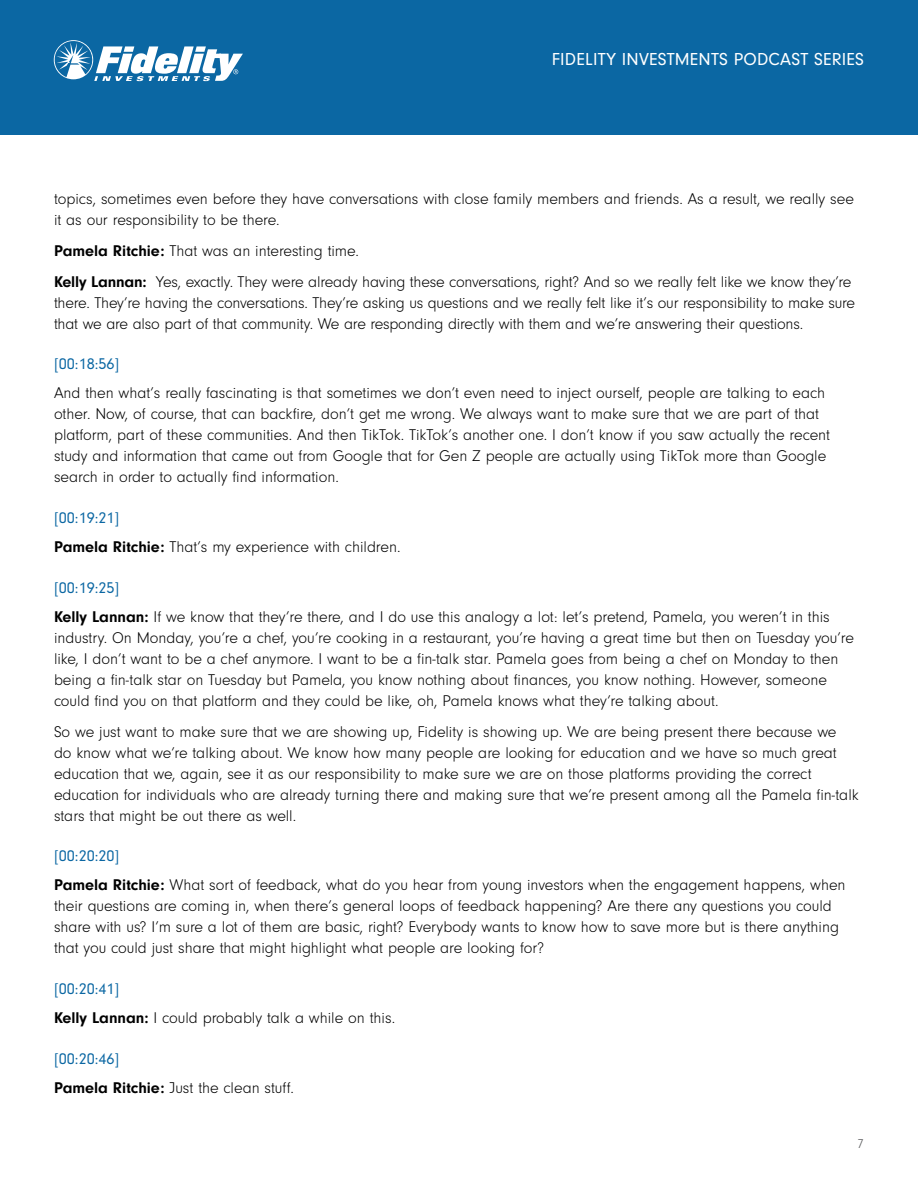
<style>
.page{position:relative;width:918px;height:1188px;background:#fff}
.page>*{position:absolute;margin:0;border:0;box-sizing:border-box;transform-origin:0 0}
.t1{font:18px "Neuzeit Gro";letter-spacing:.01em;color:#fff}
.t2{font:300 16.2px/21px "Neuzeit Gro";color:#000}
.t3{font:16.2px "Neuzeit Gro";color:#0b67a3}
.t4{font:300 13.5px "Neuzeit Gro";color:#58595b}
.s1{font-weight:700}
.s2{font-weight:400;color:#0b67a3}
</style>
<div class="page">
<div style="left:0;top:0;width:918px;height:135px;background:#0b67a3"></div>
<svg style="left:54px;top:40px;width:189px;height:41px"></svg>
<p class="t1" style="left:552px;top:49px;width:314px">FIDELITY INVESTMENTS PODCAST SERIES</p>
<p class="t2" style="left:54px;top:189px;width:801px">topics, sometimes even before they have conversations with close family members and friends. As a result, we really see it as our responsibility to be there.</p>
<p class="t2" style="left:54px;top:236px;width:799px;line-height:30.8px"><span class="s1">Pamela Ritchie:</span> That was an interesting time.<br><span class="s1">Kelly Lannan:</span> Yes, exactly. They were already having these conversations, right? And so we really felt like we know they’re</p>
<p class="t2" style="left:54px;top:292px;width:803px">there. They’re having the conversations. They’re asking us questions and we really felt like it’s our responsibility to make sure that we are also part of that community. We are responding directly with them and we’re answering their questions.</p>
<p class="t3" style="left:54px;top:355px;width:67px">[00:18:56]</p>
<p class="t2" style="left:54px;top:383px;width:778px">And then what’s really fascinating is that sometimes we don’t even need to inject ourself, people are talking to each other. Now, of course, that can backfire, don’t get me wrong. We always want to make sure that we are part of that platform, part of these communities. And then TikTok. TikTok’s another one. I don’t know if you saw actually the recent study and information that came out from Google that for Gen Z people are actually using TikTok more than Google search in order to actually find information.</p>
<p class="t2" style="left:54px;top:503px;width:348px;line-height:29.2px"><span class="s2">[00:19:21]<br></span><span class="s1">Pamela Ritchie:</span> That’s my experience with children.</p>
<p class="t2" style="left:54px;top:573px;width:777px;line-height:29.2px"><span class="s2">[00:19:25]<br></span><span class="s1">Kelly Lannan:</span> If we know that they’re there, and I do use this analogy a lot: let’s pretend, Pamela, you weren’t in this</p>
<p class="t2" style="left:54px;top:627px;width:801px">industry. On Monday, you’re a chef, you’re cooking in a restaurant, you’re having a great time but then on Tuesday you’re like, I don’t want to be a chef anymore. I want to be a fin-talk star. Pamela goes from being a chef on Monday to then being a fin-talk star on Tuesday but Pamela, you know nothing about finances, you know nothing. However, someone could find you on that platform and they could be like, oh, Pamela knows what they’re talking about.</p>
<p class="t2" style="left:54px;top:721px;width:806px">So we just want to make sure that we are showing up, Fidelity is showing up. We are being present there because we<br>do know what we’re talking about. We know how many people are looking for education and we have so much great education that we, again, see it as our responsibility to make sure we are on those platforms providing the correct education for individuals who are already turning there and making sure that we’re present among all the Pamela fin-talk stars that might be out there as well.</p>
<p class="t2" style="left:54px;top:842px;width:793px;line-height:29.2px"><span class="s2">[00:20:20]<br></span><span class="s1">Pamela Ritchie:</span> What sort of feedback, what do you hear from young investors when the engagement happens, when</p>
<p class="t2" style="left:54px;top:896px;width:787px">their questions are coming in, when there’s general loops of feedback happening? Are there any questions you could share with us? I’m sure a lot of them are basic, right? Everybody wants to know how to save more but is there anything that you could just share that might highlight what people are looking for?</p>
<p class="t2" style="left:54px;top:974px;width:343px;line-height:29.2px"><span class="s2">[00:20:41]<br></span><span class="s1">Kelly Lannan:</span> I could probably talk a while on this.</p>
<p class="t2" style="left:54px;top:1044px;width:241px;line-height:29.2px"><span class="s2">[00:20:46]<br></span><span class="s1">Pamela Ritchie:</span> Just the clean stuff.</p>
<p class="t4" style="left:857px;top:1137px;width:8px">7</p>
</div>
